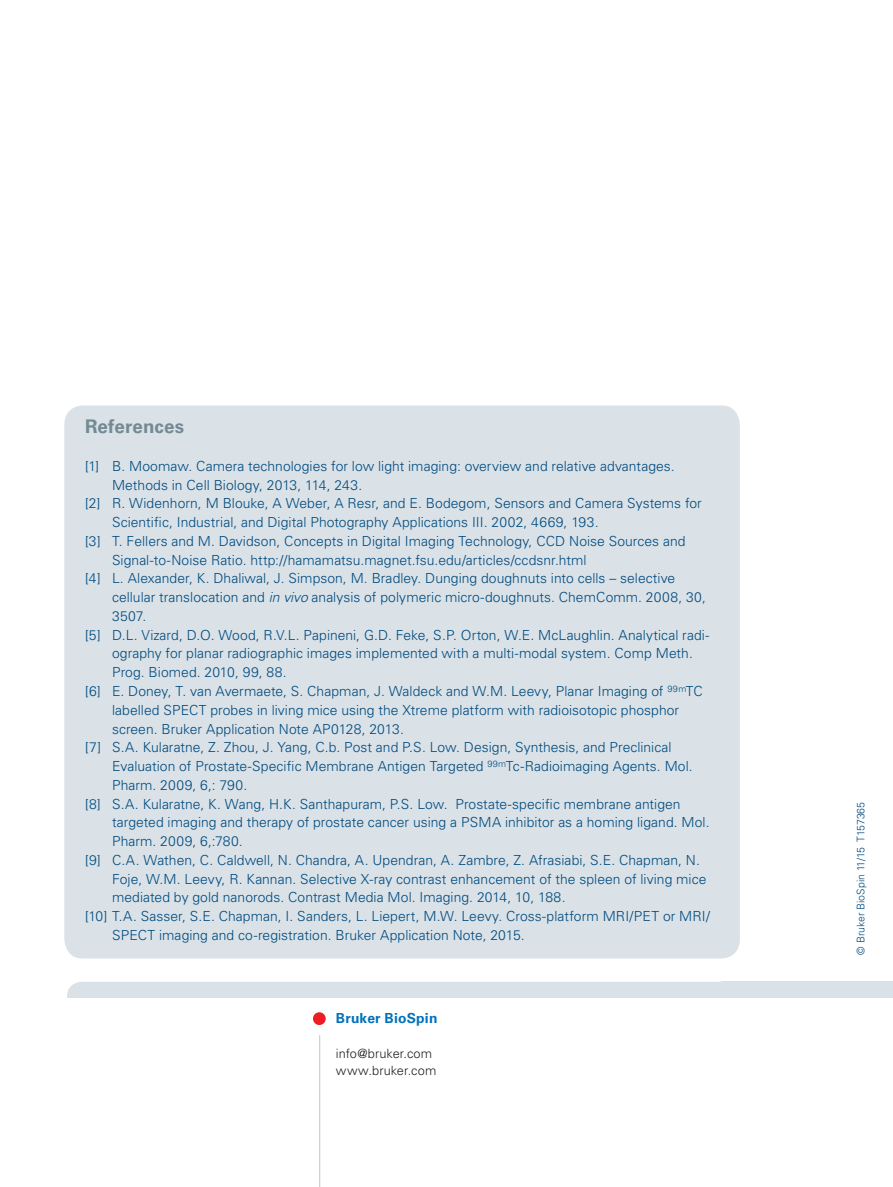
<style>
.page{position:relative;width:893px;height:1187px;background:#fff}
.page>*{position:absolute;margin:0;border:0;box-sizing:border-box;transform-origin:0 0}
.applications_company{font:700 18.75px "Univers LT Std";letter-spacing:.01em;color:#738a95}
.t1{font:300 13.8px/18.8px "Univers LT Std";letter-spacing:.005em;color:#004a7f}
.applications_company-2{font:700 13.8px "Univers LT Std";letter-spacing:.015em;color:#0072bc}
.applicatons_contact{font:300 12.75px "Univers LT Std";letter-spacing:.01em;color:#231f20}
.application_literatu{font:300 10.5px "Univers LT Std";color:#004a7f}
.s1{font-style:italic}
</style>
<div class="page">
<div style="left:67px;top:981px;width:756px;height:34px;background:#dae2e7;border-radius:15px"></div>
<div style="left:721px;top:981px;width:172px;height:34px;background:#dae2e7"></div>
<div style="left:64px;top:997px;width:829px;height:19px;background:#fff"></div>
<div style="left:313px;top:1012px;width:13px;height:12px;background:#ee1d23;border-radius:50%"></div>
<hr style="left:319px;top:1035px;width:1px;height:151px;background:#bacad2">
<div style="left:64px;top:405px;width:676px;height:553px;background:#dae2e7;border-radius:19px"></div>
<p class="applications_company" style="left:85px;top:416px;width:101px">References</p>
<p class="t1" style="left:112px;top:456px;width:564px;text-indent:-27px">[1] B. Moomaw. Camera technologies for low light imaging: overview and relative advantages.<br>Methods in Cell Biology, 2013, 114, 243.</p>
<p class="t1" style="left:112px;top:494px;width:591px;text-indent:-27px">[2] R. Widenhorn, M Blouke, A Weber, A Resr, and E. Bodegom, Sensors and Camera Systems for<br>Scientific, Industrial, and Digital Photography Applications III. 2002, 4669, 193.</p>
<p class="t1" style="left:112px;top:531px;width:575px;text-indent:-27px">[3] T. Fellers and M. Davidson, Concepts in Digital Imaging Technology, CCD Noise Sources and<br>Signal-to-Noise Ratio. http://hamamatsu.magnet.fsu.edu/articles/ccdsnr.html</p>
<p class="t1" style="left:112px;top:569px;width:595px;text-indent:-27px">[4] L. Alexander, K. Dhaliwal, J. Simpson, M. Bradley. Dunging doughnuts into cells – selective cellular translocation and <span class="s1">in vivo</span> analysis of polymeric micro-doughnuts. ChemComm. 2008, 30,<br>3507.</p>
<p class="t1" style="left:112px;top:625px;width:599px;text-indent:-27px">[5] D.L. Vizard, D.O. Wood, R.V.L. Papineni, G.D. Feke, S.P. Orton, W.E. McLaughlin. Analytical radi&shy;ography for planar radiographic images implemented with a multi-modal system. Comp Meth.<br>Prog. Biomed. 2010, 99, 88.</p>
<p class="t1" style="left:112px;top:681px;width:592px;text-indent:-27px">[6] E. Doney, T. van Avermaete, S. Chapman, J. Waldeck and W.M. Leevy, Planar Imaging of <sup>99m</sup>TC labelled SPECT probes in living mice using the Xtreme platform with radioisotopic phosphor screen. Bruker Application Note AP0128, 2013.</p>
<p class="t1" style="left:112px;top:738px;width:582px;text-indent:-27px">[7] S.A. Kularatne, Z. Zhou, J. Yang, C.b. Post and P.S. Low. Design, Synthesis, and Preclinical<br>Evaluation of Prostate-Specific Membrane Antigen Targeted <sup>99m</sup>Tc-Radioimaging Agents. Mol.<br>Pharm. 2009, 6,: 790.</p>
<p class="t1" style="left:112px;top:794px;width:599px;text-indent:-27px">[8] S.A. Kularatne, K. Wang, H.K. Santhapuram, P.S. Low. Prostate-specific membrane antigen targeted imaging and therapy of prostate cancer using a PSMA inhibitor as a homing ligand. Mol.<br>Pharm. 2009, 6,:780.</p>
<p class="t1" style="left:112px;top:850px;width:596px;text-indent:-27px">[9] C.A. Wathen, C. Caldwell, N. Chandra, A. Upendran, A. Zambre, Z. Afrasiabi, S.E. Chapman, N.<br>Foje, W.M. Leevy, R. Kannan. Selective X-ray contrast enhancement of the spleen of living mice mediated by gold nanorods. Contrast Media Mol. Imaging. 2014, 10, 188.</p>
<p class="t1" style="left:112px;top:906px;width:599px;text-indent:-27px">[10] T.A. Sasser, S.E. Chapman, I. Sanders, L. Liepert, M.W. Leevy. Cross-platform MRI/PET or MRI/<br>SPECT imaging and co-registration. Bruker Application Note, 2015.</p>
<p class="applications_company-2" style="left:336px;top:1009px;width:103px">Bruker BioSpin</p>
<p class="applicatons_contact" style="left:336px;top:1046px;width:98px">info@bruker.com</p>
<p class="applicatons_contact" style="left:336px;top:1062px;width:102px">www.bruker.com</p>
<p class="application_literatu" style="left:854px;top:954px;width:154px;rotate:-90deg">© Bruker BioSpin 11/15 T157365</p>
</div>
